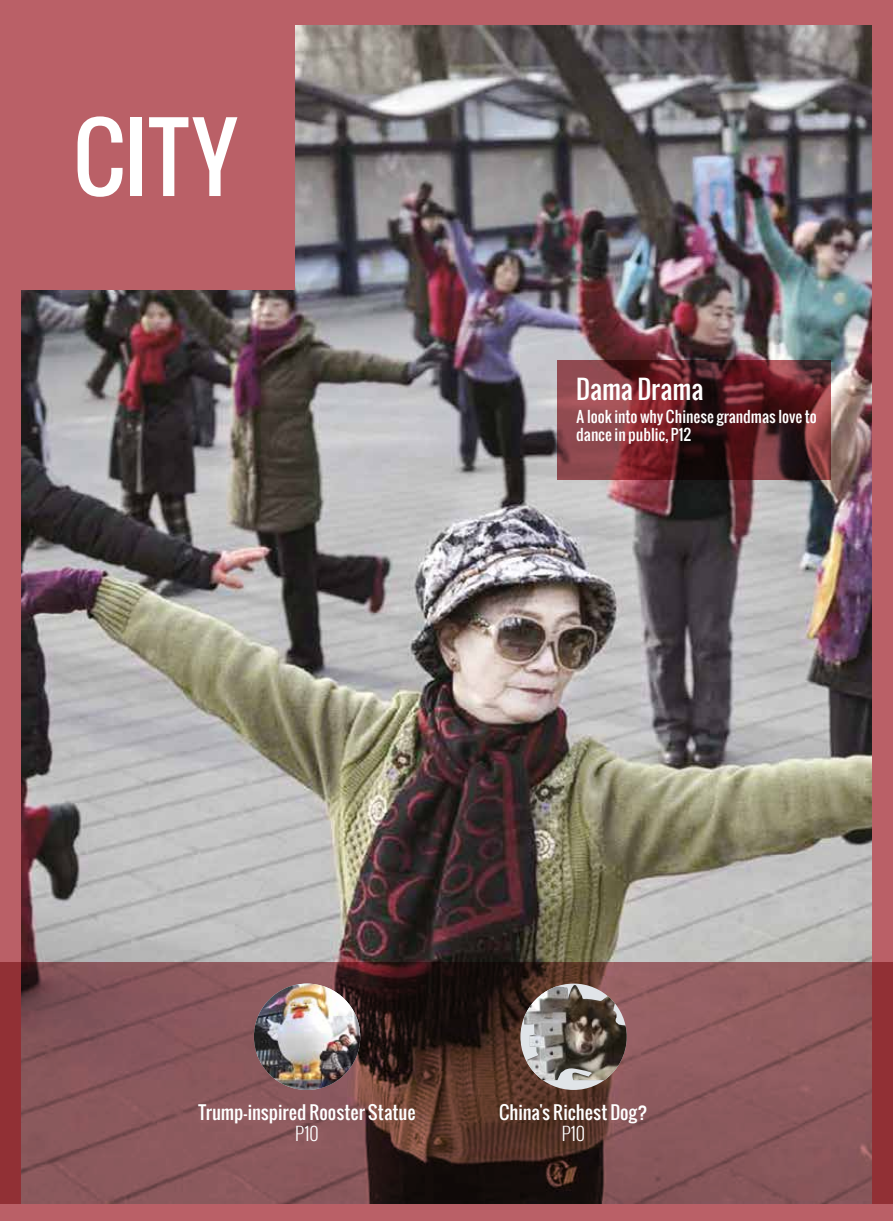
<style>
.page{position:relative;width:893px;height:1221px;background:#fff}
.page>*{position:absolute;margin:0;border:0;box-sizing:border-box;transform-origin:0 0}
.t1{font:90px "Oswald";color:#fff}
.t2{font:25.5px "Oswald";letter-spacing:-.005em;color:#fff}
.t3{font:18px "Oswald";color:#fff}
.t4{font:300 18px "Oswald";letter-spacing:.015em;color:#fff}
.t5{font:15px/18.8px "Oswald";color:#fff}
</style>
<div class="page">
<div style="left:0;top:0;width:893px;height:1220px;background:#ba6067"></div>
<img style="left:21px;top:26px;width:851px;height:935px">
<svg style="left:0;top:961px;width:893px;height:241px;fill:#8a575b"></svg>
<img style="left:254px;top:983px;width:106px;height:106px;border-radius:53px">
<div style="left:520px;top:983px;width:107px;height:106px;background:#e0e4e8;border-radius:50%"></div>
<img style="left:524px;top:984px;width:103px;height:96px">
<svg style="left:557px;top:360px;width:273px;height:119px"></svg>
<div style="left:1px;top:0;width:293px;height:289px;background:#ba6067"></div>
<h1 class="t1" style="left:73px;top:89px;width:167px">city</h1>
<h2 class="t2" style="left:576px;top:369px;width:129px">Dama Drama</h2>
<p class="t5" style="left:576px;top:406px;width:242px">A look into why Chinese grandmas love to dance in public, P12</p>
<p class="t3" style="left:198px;top:1098px;width:219px">Trump-inspired Rooster Statue</p>
<p class="t4" style="left:295px;top:1121px;width:25px">P10</p>
<p class="t3" style="left:499px;top:1098px;width:150px">China's Richest Dog?</p>
<p class="t4" style="left:562px;top:1121px;width:25px">P10</p>
</div>
